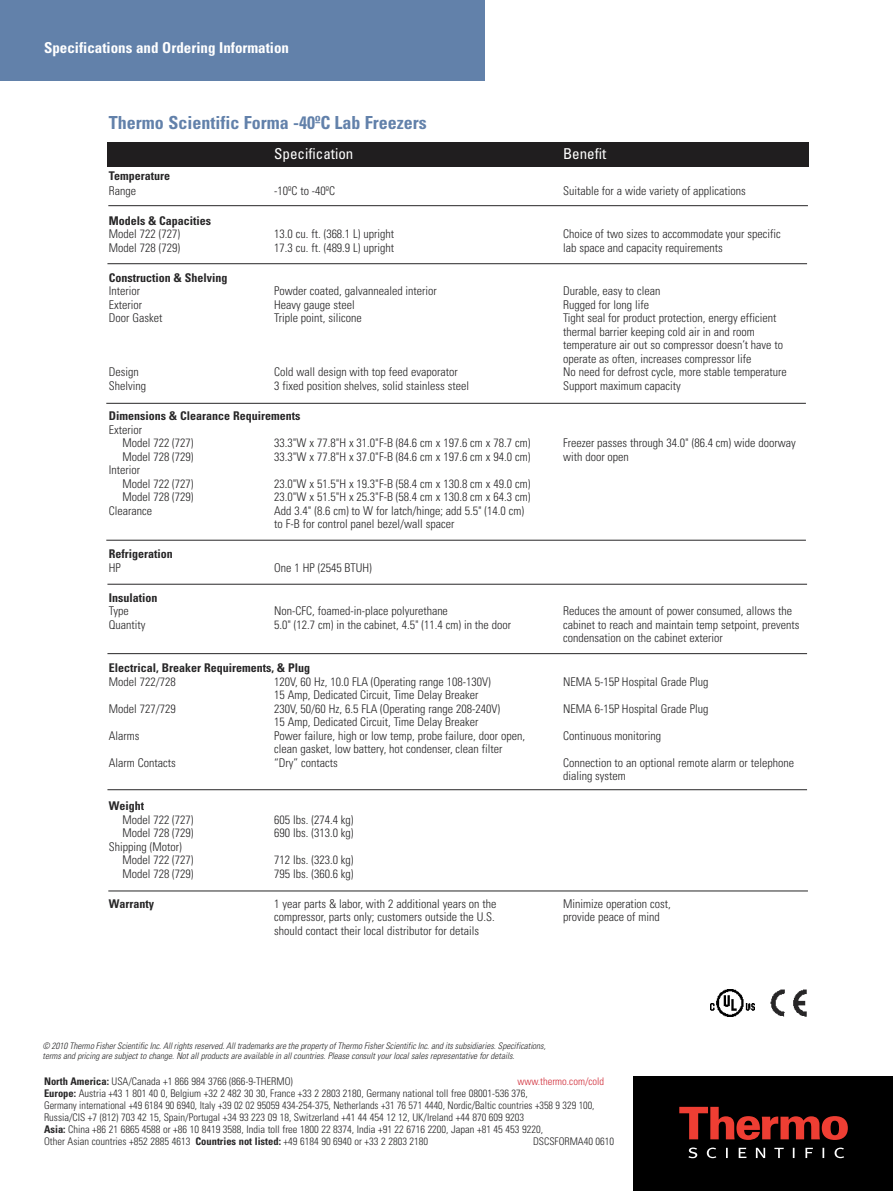
<style>
.page{position:relative;width:893px;height:1191px;background:#fff}
.page>*{position:absolute;margin:0;border:0;box-sizing:border-box;transform-origin:0 0}
.t1{font:700 condensed 18px "Univers";color:#6281aa}
.t2{font:700 condensed 15px "Univers";color:#fff}
.t3{font:condensed 15px "Univers";color:#fff}
.t4{font:300 condensed 12px/13.5px "Univers";color:#272627}
.t5{font:700 condensed 12px "Univers";color:#272627}
.t6{font:300 condensed 10.5px/11.9px "Univers";color:#272627}
.t7{font:italic 300 condensed 9px/10.5px "Univers";color:#272627}
.s1{font-weight:700}
.s2{color:#d12f3b}
</style>
<div class="page">
<div style="left:633px;top:1076px;width:260px;height:115px;background:#000"></div>
<svg style="left:679px;top:1106px;width:169px;height:34px"></svg>
<svg style="left:688px;top:1147px;width:156px;height:11px"></svg>
<div style="left:0;top:0;width:485px;height:81px;background:#6281aa"></div>
<div style="left:107px;top:142px;width:701px;height:25px;background:#201e1f"></div>
<img style="left:711px;top:989px;width:44px;height:27px">
<img style="left:770px;top:989px;width:37px;height:28px">
<hr style="left:108px;top:205px;width:700px;height:1px;background:#272627">
<hr style="left:107px;top:263px;width:700px;height:1px;background:#272627">
<hr style="left:106px;top:403px;width:700px;height:1px;background:#272627">
<hr style="left:106px;top:540px;width:700px;height:1px;background:#272627">
<hr style="left:107px;top:584px;width:700px;height:1px;background:#272627">
<hr style="left:107px;top:653px;width:700px;height:1px;background:#272627">
<hr style="left:107px;top:789px;width:700px;height:1px;background:#272627">
<hr style="left:108px;top:890px;width:700px;height:1px;background:#272627">
<p class="t2" style="left:44px;top:42px;width:247px">Specifications and Ordering Information</p>
<h1 class="t1" style="left:109px;top:115px;width:319px">Thermo Scientific Forma -40ºC Lab Freezers</h1>
<p class="t3" style="left:274px;top:148px;width:81px">Specification</p>
<p class="t3" style="left:563px;top:148px;width:45px">Benefit</p>
<p class="t5" style="left:109px;top:171px;width:63px">Temperature</p>
<p class="t4" style="left:109px;top:185px;width:29px">Range</p>
<p class="t4" style="left:274px;top:185px;width:62px">-10ºC to -40ºC</p>
<p class="t4" style="left:563px;top:185px;width:184px">Suitable for a wide variety of applications</p>
<p class="t5" style="left:109px;top:216px;width:104px">Models &amp; Capacities</p>
<p class="t4" style="left:109px;top:228px;width:73px">Model 722 (727)</p>
<p class="t4" style="left:274px;top:228px;width:121px">13.0 cu. ft. (368.1 L) upright</p>
<p class="t4" style="left:563px;top:228px;width:219px">Choice of two sizes to accommodate your specific</p>
<p class="t4" style="left:109px;top:242px;width:73px">Model 728 (729)</p>
<p class="t4" style="left:274px;top:242px;width:121px">17.3 cu. ft. (489.9 L) upright</p>
<p class="t4" style="left:563px;top:242px;width:161px">lab space and capacity requirements</p>
<p class="t5" style="left:109px;top:273px;width:120px">Construction &amp; Shelving</p>
<p class="t4" style="left:109px;top:285px;width:33px">Interior</p>
<p class="t4" style="left:274px;top:285px;width:164px">Powder coated, galvannealed interior</p>
<p class="t4" style="left:563px;top:285px;width:99px">Durable, easy to clean</p>
<p class="t4" style="left:109px;top:299px;width:35px">Exterior</p>
<p class="t4" style="left:274px;top:299px;width:82px">Heavy gauge steel</p>
<p class="t4" style="left:563px;top:299px;width:88px">Rugged for long life</p>
<p class="t4" style="left:109px;top:312px;width:55px">Door Gasket</p>
<p class="t4" style="left:274px;top:312px;width:89px">Triple point, silicone</p>
<p class="t4" style="left:563px;top:312px;width:222px">Tight seal for product protection, energy efficient thermal barrier keeping cold air in and room temperature air out so compressor doesn’t have to operate as often, increases compressor life</p>
<p class="t4" style="left:109px;top:366px;width:31px">Design</p>
<p class="t4" style="left:274px;top:366px;width:185px">Cold wall design with top feed evaporator</p>
<p class="t4" style="left:563px;top:366px;width:225px">No need for defrost cycle, more stable temperature</p>
<p class="t4" style="left:109px;top:380px;width:39px">Shelving</p>
<p class="t4" style="left:274px;top:380px;width:196px">3 fixed position shelves, solid stainless steel</p>
<p class="t4" style="left:563px;top:380px;width:119px">Support maximum capacity</p>
<p class="t5" style="left:109px;top:411px;width:193px">Dimensions &amp; Clearance Requirements</p>
<p class="t4" style="left:122px;top:423px;width:73px;text-indent:-14px">Exterior<br>Model 722 (727)</p>
<p class="t4" style="left:274px;top:437px;width:258px">33.3"W x 77.8"H x 31.0"F-B (84.6 cm x 197.6 cm x 78.7 cm)</p>
<p class="t4" style="left:563px;top:437px;width:234px">Freezer passes through 34.0" (86.4 cm) wide doorway</p>
<p class="t4" style="left:122px;top:450px;width:73px">Model 728 (729)</p>
<p class="t4" style="left:274px;top:450px;width:258px">33.3"W x 77.8"H x 37.0"F-B (84.6 cm x 197.6 cm x 94.0 cm)</p>
<p class="t4" style="left:563px;top:450px;width:67px">with door open</p>
<p class="t4" style="left:122px;top:464px;width:73px;text-indent:-14px">Interior<br>Model 722 (727)</p>
<p class="t4" style="left:274px;top:477px;width:258px">23.0"W x 51.5"H x 19.3"F-B (58.4 cm x 130.8 cm x 49.0 cm)</p>
<p class="t4" style="left:122px;top:491px;width:73px">Model 728 (729)</p>
<p class="t4" style="left:274px;top:491px;width:258px">23.0"W x 51.5"H x 25.3"F-B (58.4 cm x 130.8 cm x 64.3 cm)</p>
<p class="t4" style="left:109px;top:504px;width:45px">Clearance</p>
<p class="t4" style="left:274px;top:504px;width:251px">Add 3.4" (8.6 cm) to W for latch/hinge; add 5.5" (14.0 cm) to F-B for control panel bezel/wall spacer</p>
<p class="t5" style="left:109px;top:549px;width:66px">Refrigeration</p>
<p class="t4" style="left:109px;top:561px;width:13px">HP</p>
<p class="t4" style="left:274px;top:561px;width:99px">One 1 HP (2545 BTUH)</p>
<p class="t5" style="left:109px;top:593px;width:50px">Insulation</p>
<p class="t4" style="left:109px;top:605px;width:21px">Type</p>
<p class="t4" style="left:274px;top:605px;width:175px">Non-CFC, foamed-in-place polyurethane</p>
<p class="t4" style="left:563px;top:605px;width:231px">Reduces the amount of power consumed, allows the</p>
<p class="t4" style="left:109px;top:618px;width:38px">Quantity</p>
<p class="t4" style="left:274px;top:618px;width:238px">5.0" (12.7 cm) in the cabinet, 4.5" (11.4 cm) in the door</p>
<p class="t4" style="left:563px;top:618px;width:238px">cabinet to reach and maintain temp setpoint, prevents condensation on the cabinet exterior</p>
<p class="t5" style="left:109px;top:663px;width:203px">Electrical, Breaker Requirements, &amp; Plug</p>
<p class="t4" style="left:109px;top:675px;width:68px">Model 722/728</p>
<p class="t4" style="left:274px;top:675px;width:218px">120V, 60 Hz, 10.0 FLA (Operating range 108-130V)</p>
<p class="t4" style="left:563px;top:675px;width:147px">NEMA 5-15P Hospital Grade Plug</p>
<p class="t4" style="left:274px;top:689px;width:206px">15 Amp, Dedicated Circuit, Time Delay Breaker</p>
<p class="t4" style="left:109px;top:702px;width:68px">Model 727/729</p>
<p class="t4" style="left:274px;top:702px;width:227px">230V, 50/60 Hz, 6.5 FLA (Operating range 208-240V)</p>
<p class="t4" style="left:563px;top:702px;width:147px">NEMA 6-15P Hospital Grade Plug</p>
<p class="t4" style="left:274px;top:716px;width:206px">15 Amp, Dedicated Circuit, Time Delay Breaker</p>
<p class="t4" style="left:109px;top:729px;width:32px">Alarms</p>
<p class="t4" style="left:274px;top:729px;width:252px">Power failure, high or low temp, probe failure, door open,</p>
<p class="t4" style="left:563px;top:729px;width:100px">Continuous monitoring</p>
<p class="t4" style="left:274px;top:743px;width:230px">clean gasket, low battery, hot condenser, clean filter</p>
<p class="t4" style="left:109px;top:756px;width:68px">Alarm Contacts</p>
<p class="t4" style="left:274px;top:756px;width:65px">“Dry” contacts</p>
<p class="t4" style="left:563px;top:756px;width:232px">Connection to an optional remote alarm or telephone dialing system</p>
<p class="t5" style="left:109px;top:801px;width:37px">Weight</p>
<p class="t4" style="left:122px;top:813px;width:73px">Model 722 (727)</p>
<p class="t4" style="left:274px;top:813px;width:81px">605 lbs. (274.4 kg)</p>
<p class="t4" style="left:122px;top:827px;width:73px">Model 728 (729)</p>
<p class="t4" style="left:274px;top:827px;width:81px">690 lbs. (313.0 kg)</p>
<p class="t4" style="left:122px;top:840px;width:73px;text-indent:-14px">Shipping (Motor)<br>Model 722 (727)</p>
<p class="t4" style="left:274px;top:854px;width:81px">712 lbs. (323.0 kg)</p>
<p class="t4" style="left:122px;top:867px;width:73px">Model 728 (729)</p>
<p class="t4" style="left:274px;top:867px;width:81px">795 lbs. (360.6 kg)</p>
<p class="t5" style="left:109px;top:899px;width:47px">Warranty</p>
<p class="t4" style="left:274px;top:897px;width:224px">1 year parts &amp; labor, with 2 additional years on the</p>
<p class="t4" style="left:563px;top:897px;width:109px">Minimize operation cost,</p>
<p class="t4" style="left:274px;top:911px;width:222px">compressor, parts only; customers outside the U.S.</p>
<p class="t4" style="left:563px;top:911px;width:98px">provide peace of mind</p>
<p class="t4" style="left:274px;top:924px;width:206px">should contact their local distributor for details</p>
<p class="t7" style="left:43px;top:1041px;width:505px">© 2010 Thermo Fisher Scientific Inc. All rights reserved. All trademarks are the property of Thermo Fisher Scientific Inc. and its subsidiaries. Specifications, terms and pricing are subject to change. Not all products are available in all countries. Please consult your local sales representative for details.</p>
<p class="t6" style="left:44px;top:1076px;width:250px"><span class="s1">North America:</span> USA/Canada +1 866 984 3766 (866-9-THERMO)</p>
<p class="t6" style="left:44px;top:1076px;width:562px;text-indent:473px"><span class="s2">www.thermo.com/cold </span><span class="s1">Europe:</span> Austria +43 1 801 40 0, Belgium +32 2 482 30 30, France +33 2 2803 2180, Germany national toll free 08001-536 376,<br>Germany international +49 6184 90 6940, Italy +39 02 02 95059 434-254-375, Netherlands +31 76 571 4440, Nordic/Baltic countries +358 9 329 100, Russia/CIS +7 (812) 703 42 15, Spain/Portugal +34 93 223 09 18, Switzerland +41 44 454 12 12, UK/Ireland +44 870 609 9203<br><span class="s1">Asia:</span> China +86 21 6865 4588 or +86 10 8419 3588, India toll free 1800 22 8374, India +91 22 6716 2200, Japan +81 45 453 9220,<br>Other Asian countries +852 2885 4613 <span class="s1">Countries not listed:</span> +49 6184 90 6940 or +33 2 2803 2180</p>
<p class="t6" style="left:533px;top:1135px;width:83px">DSCSFORMA40 0610</p>
</div>
